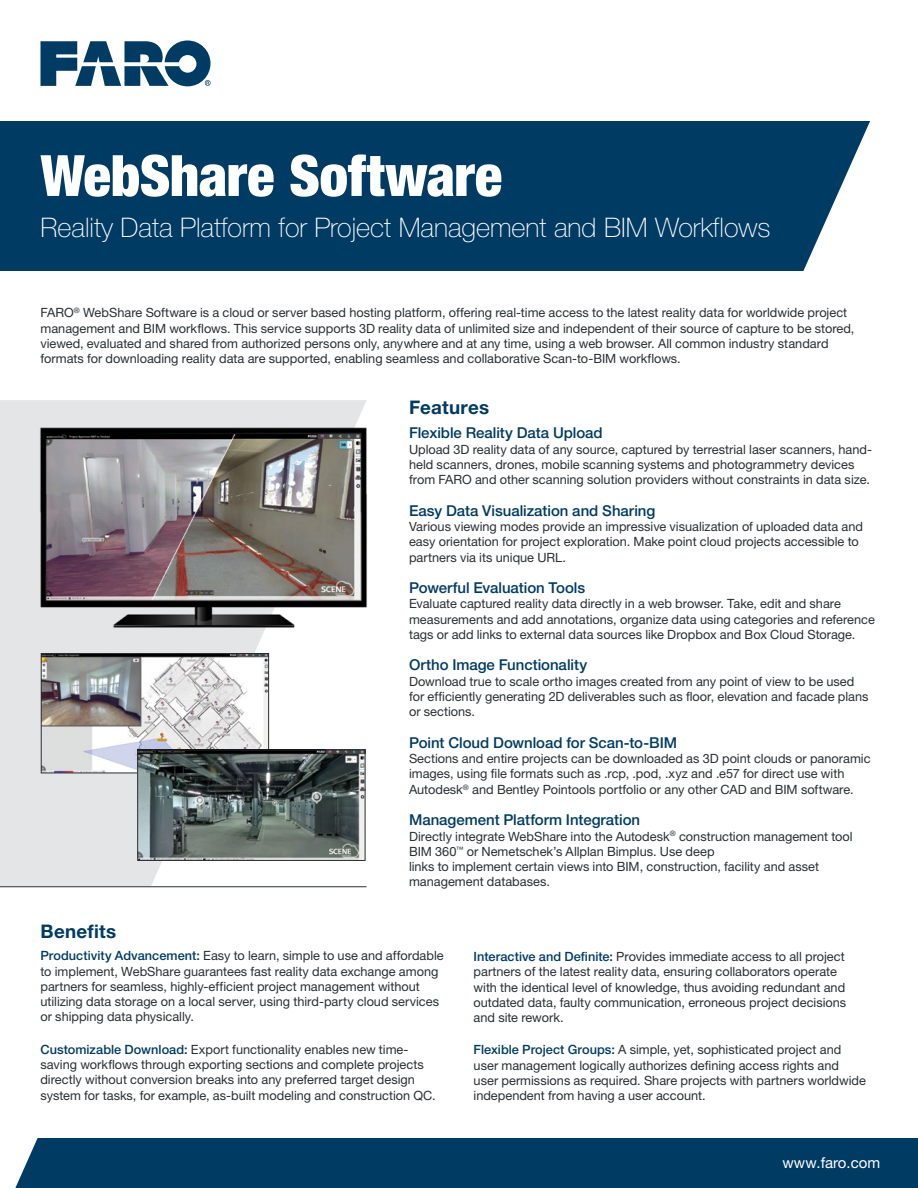
<style>
.page{position:relative;width:918px;height:1188px;background:#fff}
.page>*{position:absolute;margin:0;border:0;box-sizing:border-box;transform-origin:0 0}
.t1{font:900 condensed 57px "Helvetica Neue LTW1 G";letter-spacing:-.005em;color:#fff}
.t2{font:100 27px "Helvetica Neue LTW1 G";color:#fff}
.t3{font:700 18.75px "Helvetica Neue LTW1 G";letter-spacing:.015em;color:#003b64}
.t4{font:500 15px "Helvetica Neue LTW1 G";letter-spacing:-.005em;color:#003b64}
.t5{font:15px "Helvetica Neue LTW1 G";color:#fff}
.t6{font:12.75px/15.3px "Helvetica Neue LTW1 G";color:#2a2f33}
.s1{font-weight:500;color:#003b64}
</style>
<div class="page">
<div style="left:0;top:1138px;width:918px;height:50px;background:#003b64"></div>
<div style="left:0;top:122px;width:918px;height:149px;background:#003b64"></div>
<svg style="left:40px;top:41px;width:171px;height:45px"></svg>
<svg style="left:0;top:1138px;width:38px;height:50px"></svg>
<svg style="left:752px;top:121px;width:166px;height:150px"></svg>
<svg style="left:0;top:400px;width:367px;height:486px;fill:#e4e5e6"></svg>
<hr style="left:0;top:886px;width:367px;height:1px;background:#2a2f33">
<img style="left:37px;top:423px;width:331px;height:207px">
<img style="left:43px;top:655px;width:224px;height:116px">
<div style="left:41px;top:653px;width:228px;height:120px;border:1px solid #2a2f33"></div>
<img style="left:139px;top:752px;width:224px;height:107px">
<div style="left:137px;top:750px;width:228px;height:111px;border:1px solid #2a2f33"></div>
<h1 class="t1" style="left:40px;top:142px;width:463px">WebShare Software</h1>
<h2 class="t2" style="left:40px;top:212px;width:732px">Reality Data Platform for Project Management and BIM Workflows</h2>
<p class="t6" style="left:40px;top:305px;width:816px">FARO<sup>®</sup> WebShare Software is a cloud or server based hosting platform, offering real-time access to the latest reality data for worldwide project management and BIM workflows. This service supports 3D reality data of unlimited size and independent of their source of capture to be stored, viewed, evaluated and shared from authorized persons only, anywhere and at any time, using a web browser. All common industry standard formats for downloading reality data are supported, enabling seamless and collaborative Scan-to-BIM workflows.</p>
<h3 class="t3" style="left:409px;top:395px;width:82px">Features</h3>
<p class="t4" style="left:409px;top:424px;width:195px">Flexible Reality Data Upload</p>
<p class="t6" style="left:409px;top:441px;width:465px">Upload 3D reality data of any source, captured by terrestrial laser scanners, hand&shy;held scanners, drones, mobile scanning systems and photogrammetry devices from FARO and other scanning solution providers without constraints in data size.</p>
<p class="t4" style="left:409px;top:501px;width:248px">Easy Data Visualization and Sharing</p>
<p class="t6" style="left:409px;top:519px;width:456px">Various viewing modes provide an impressive visualization of uploaded data and easy orientation for project exploration. Make point cloud projects accessible to partners via its unique URL.</p>
<p class="t4" style="left:409px;top:579px;width:178px">Powerful Evaluation Tools</p>
<p class="t6" style="left:409px;top:596px;width:467px">Evaluate captured reality data directly in a web browser. Take, edit and share measurements and add annotations, organize data using categories and reference tags or add links to external data sources like Dropbox and Box Cloud Storage.</p>
<p class="t4" style="left:409px;top:656px;width:180px">Ortho Image Functionality</p>
<p class="t6" style="left:409px;top:674px;width:461px">Download true to scale ortho images created from any point of view to be used for efficiently generating 2D deliverables such as floor, elevation and facade plans or sections.</p>
<p class="t4" style="left:409px;top:734px;width:270px">Point Cloud Download for Scan-to-BIM</p>
<p class="t6" style="left:409px;top:751px;width:463px">Sections and entire projects can be downloaded as 3D point clouds or panoramic images, using file formats such as .rcp, .pod, .xyz and .e57 for direct use with<br>Autodesk<sup>®</sup> and Bentley Pointools portfolio or any other CAD and BIM software.</p>
<p class="t4" style="left:409px;top:811px;width:233px">Management Platform Integration</p>
<p class="t6" style="left:409px;top:828px;width:445px">Directly integrate WebShare into the Autodesk<sup>®</sup> construction management tool BIM 360<sup>™</sup> or Nemetschek’s Allplan Bimplus. Use deep<br>links to implement certain views into BIM, construction, facility and asset management databases.</p>
<h3 class="t3" style="left:40px;top:920px;width:77px">Benefits</h3>
<p class="t6" style="left:40px;top:948px;width:405px"><span class="s1">Productivity Advancement:</span> Easy to learn, simple to use and affordable to implement, WebShare guarantees fast reality data exchange among partners for seamless, highly-efficient project management without utilizing data storage on a local server, using third-party cloud services or shipping data physically.</p>
<p class="t6" style="left:40px;top:1042px;width:397px"><span class="s1">Customizable Download:</span> Export functionality enables new time&shy;saving workflows through exporting sections and complete projects directly without conversion breaks into any preferred target design system for tasks, for example, as-built modeling and construction QC.</p>
<p class="t6" style="left:474px;top:949px;width:374px"><span class="s1">Interactive and Definite:</span> Provides immediate access to all project partners of the latest reality data, ensuring collaborators operate with the identical level of knowledge, thus avoiding redundant and outdated data, faulty communication, erroneous project decisions and site rework.</p>
<p class="t6" style="left:474px;top:1042px;width:394px"><span class="s1">Flexible Project Groups:</span> A simple, yet, sophisticated project and user management logically authorizes defining access rights and user permissions as required. Share projects with partners worldwide independent from having a user account.</p>
<p class="t5" style="left:782px;top:1154px;width:99px">www.faro.com</p>
</div>
